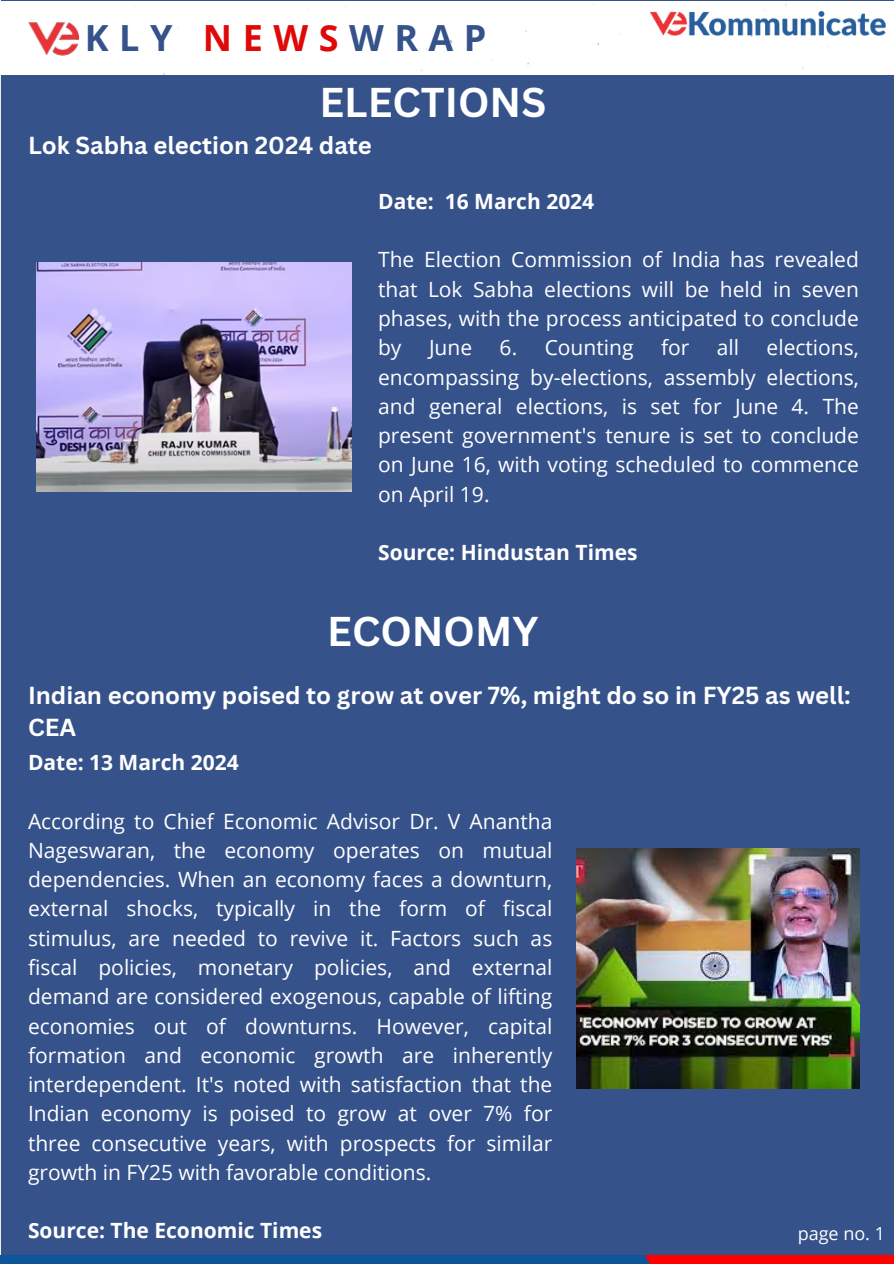
<style>
.page{position:relative;width:894px;height:1264px;background:#fff}
.page>*{position:absolute;margin:0;border:0;box-sizing:border-box;transform-origin:0 0}
.t1{font:700 40.5px "Canva Sans";color:#fff}
.t2{font:700 36px "Open Sans";letter-spacing:.29em;color:#36528b}
.t3{font:700 24px/32.7px "Canva Sans";color:#fff}
.t4{font:21px/29.2px "Open Sans";color:#fff;text-align:justify}
.t5{font:700 21px "Open Sans";color:#fff}
.t6{font:18px "Open Sans";color:#fefefe}
.s1{color:#e00909}
</style>
<div class="page">
<div style="left:1px;top:0;width:892px;height:1255px;background:#36528b"></div>
<div style="left:1px;top:2px;width:892px;height:73px;background:#fff"></div>
<img style="left:0;top:1255px;width:893px;height:8px">
<img style="left:27px;top:22px;width:53px;height:35px">
<img style="left:647px;top:12px;width:238px;height:27px">
<img style="left:36px;top:262px;width:315px;height:229px">
<img style="left:576px;top:848px;width:282px;height:240px">
<p class="t2" style="left:85px;top:13px;width:403px">KLY <span class="s1">NEWS</span>WRAP</p>
<h1 class="t1" style="left:319px;top:73px;width:228px">ELECTIONS</h1>
<h3 class="t3" style="left:28px;top:129px;width:345px">Lok Sabha election 2024 date</h3>
<h4 class="t5" style="left:378px;top:186px;width:217px">Date: 16 March 2024</h4>
<p class="t4" style="left:378px;top:245px;width:482px">The Election Commission of India has revealed that Lok Sabha elections will be held in seven phases, with the process anticipated to conclude by</p>
<p class="t4" style="left:429px;top:332px;width:45px">June</p>
<p class="t4" style="left:499px;top:332px;width:135px">6. Counting</p>
<p class="t4" style="left:660px;top:332px;width:30px">for</p>
<p class="t4" style="left:716px;top:332px;width:24px">all</p>
<p class="t4" style="left:378px;top:332px;width:482px;text-indent:388px">elections, encompassing by-elections, assembly elections, and general elections, is set for June 4. The present government's tenure is set to conclude on June 16, with voting scheduled to commence on April 19.</p>
<p class="t5" style="left:378px;top:537px;width:261px">Source: Hindustan Times</p>
<h5 class="t1" style="left:327px;top:603px;width:213px">ECONOMY</h5>
<h4 class="t3" style="left:28px;top:678px;width:824px">Indian economy poised to grow at over 7%, might do so in FY25 as well:<br>CEA</h4>
<p class="t5" style="left:28px;top:747px;width:212px">Date: 13 March 2024</p>
<h2 class="t4" style="left:28px;top:806px;width:525px">According to Chief Economic Advisor Dr. V Anantha Nageswaran, the economy operates on mutual dependencies. When an economy faces a downturn, external shocks, typically in the form of fiscal stimulus, are needed to revive it. Factors such as fiscal policies, monetary policies, and external demand are considered exogenous, capable of lifting economies out of downturns. However, capital formation and economic growth are inherently interdependent. It's noted with satisfaction that the Indian economy is poised to grow at over 7% for three consecutive years, with prospects for similar growth in FY25 with favorable conditions.</h2>
<p class="t5" style="left:28px;top:1215px;width:295px">Source: The Economic Times</p>
<h4 class="t6" style="left:797px;top:1221px;width:89px">page no. 1</h4>
</div>
